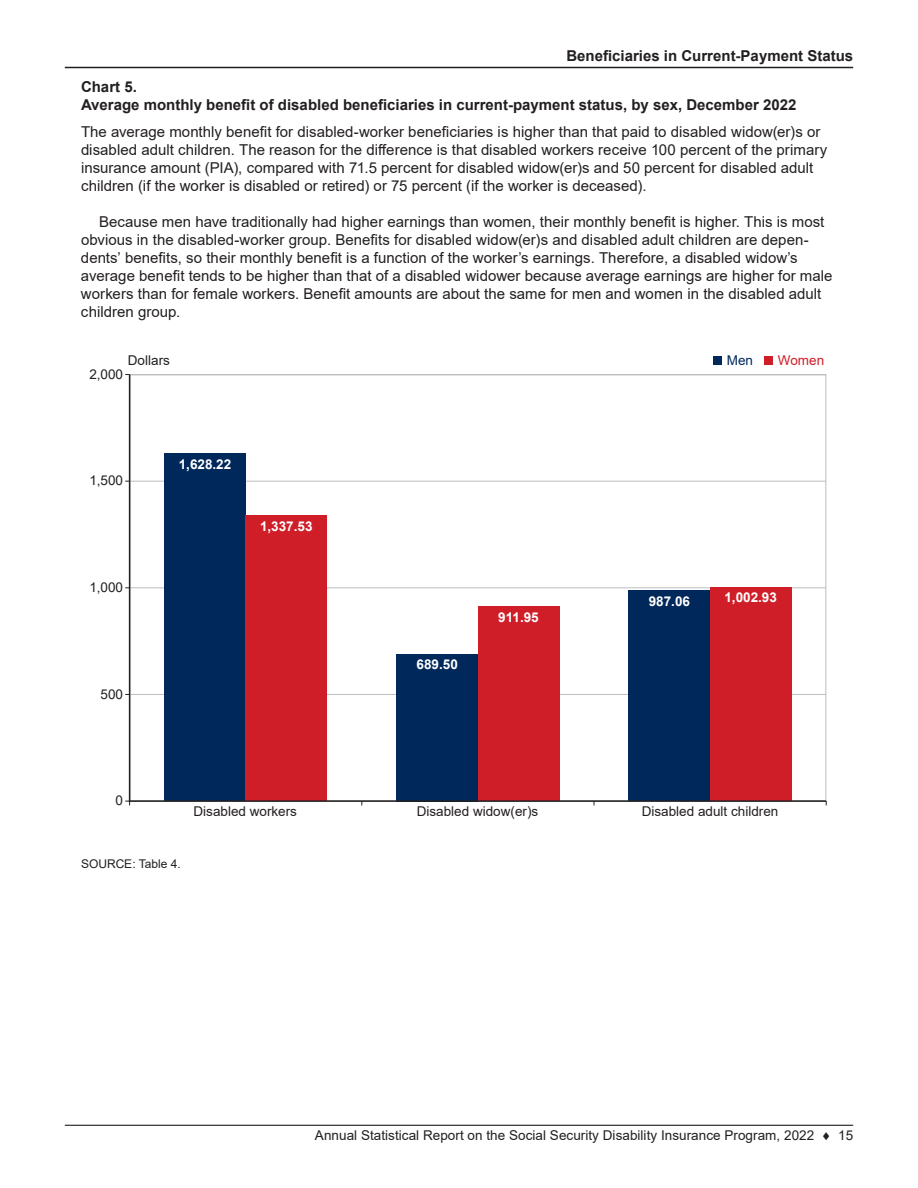
<style>
.page{position:relative;width:918px;height:1188px;background:#fff}
.page>*{position:absolute;margin:0;border:0;box-sizing:border-box;transform-origin:0 0}
.Para{font:15px/18px "Arial";letter-spacing:.005em;color:#231f20}
.ParaFirst{font:15px/18px "Arial";letter-spacing:.005em;color:#231f20}
.Chart_Title{font:700 15px "Arial";color:#231f20}
.t1{font:13.5px "Arial";letter-spacing:.005em;color:#231f20}
.t2{font:700 13.5px "Arial";color:#fff}
.t3{font:13.5px "Arial";color:#d01e29}
.t4{font:13.5px "Arial";color:#00285b}
.Source_Note{font:12px "Arial";color:#231f20}
</style>
<div class="page">
<hr style="left:65px;top:67px;width:788px;height:1px;background:#231f20">
<hr style="left:65px;top:1125px;width:788px;height:1px;background:#231f20">
<hr style="left:130px;top:694px;width:696px;height:1px;background:#bcbdc0">
<hr style="left:130px;top:587px;width:696px;height:1px;background:#bcbdc0">
<hr style="left:130px;top:481px;width:696px;height:1px;background:#bcbdc0">
<hr style="left:130px;top:374px;width:696px;height:1px;background:#bcbdc0">
<div style="left:164px;top:454px;width:82px;height:347px;background:#00285b"></div>
<div style="left:246px;top:516px;width:81px;height:285px;background:#d01e29"></div>
<div style="left:397px;top:654px;width:81px;height:147px;background:#00285b"></div>
<div style="left:478px;top:607px;width:81px;height:194px;background:#d01e29"></div>
<div style="left:629px;top:591px;width:81px;height:210px;background:#00285b"></div>
<div style="left:710px;top:587px;width:81px;height:214px;background:#d01e29"></div>
<hr style="left:129px;top:375px;width:1px;height:427px;background:#231f20">
<hr style="left:129px;top:800px;width:697px;height:2px;background:#231f20">
<div style="left:713px;top:356px;width:8px;height:9px;background:#00285b"></div>
<div style="left:764px;top:356px;width:9px;height:9px;background:#d01e29"></div>
<p class="Chart_Title" style="left:566px;top:45px;width:288px">Beneficiaries in Current-Payment Status</p>
<p class="Chart_Title" style="left:81px;top:76px;width:57px">Chart 5.</p>
<p class="Chart_Title" style="left:81px;top:94px;width:717px">Average monthly benefit of disabled beneficiaries in current-payment status, by sex, December 2022</p>
<p class="ParaFirst" style="left:81px;top:123px;width:748px">The average monthly benefit for disabled-worker beneficiaries is higher than that paid to disabled widow(er)s or disabled adult children. The reason for the difference is that disabled workers receive 100 percent of the primary insurance amount (PIA), compared with 71.5 percent for disabled widow(er)s and 50 percent for disabled adult children (if the worker is disabled or retired) or 75 percent (if the worker is deceased).</p>
<p class="Para" style="left:81px;top:213px;width:753px;text-indent:18px">Because men have traditionally had higher earnings than women, their monthly benefit is higher. This is most obvious in the disabled-worker group. Benefits for disabled widow(er)s and disabled adult children are depen&shy;dents’ benefits, so their monthly benefit is a function of the worker’s earnings. Therefore, a disabled widow’s average benefit tends to be higher than that of a disabled widower because average earnings are higher for male workers than for female workers. Benefit amounts are about the same for men and women in the disabled adult children group.</p>
<p class="t1" style="left:128px;top:351px;width:43px">Dollars</p>
<p class="t1" style="left:89px;top:365px;width:35px">2,000</p>
<p class="t1" style="left:89px;top:471px;width:35px">1,500</p>
<p class="t1" style="left:89px;top:578px;width:35px">1,000</p>
<p class="t2" style="left:179px;top:455px;width:54px">1,628.22</p>
<p class="t2" style="left:260px;top:517px;width:54px">1,337.53</p>
<p class="t1" style="left:101px;top:685px;width:24px">500</p>
<p class="t2" style="left:417px;top:655px;width:43px">689.50</p>
<p class="t2" style="left:498px;top:608px;width:42px">911.95</p>
<p class="t4" style="left:727px;top:351px;width:28px">Men</p>
<p class="t3" style="left:778px;top:351px;width:48px">Women</p>
<p class="t2" style="left:649px;top:592px;width:43px">987.06</p>
<p class="t2" style="left:724px;top:588px;width:54px">1,002.93</p>
<p class="t1" style="left:116px;top:791px;width:9px">0</p>
<p class="t1" style="left:194px;top:802px;width:105px">Disabled workers</p>
<p class="t1" style="left:417px;top:802px;width:123px">Disabled widow(er)s</p>
<p class="t1" style="left:642px;top:802px;width:138px">Disabled adult children</p>
<p class="Source_Note" style="left:81px;top:856px;width:101px">SOURCE: Table 4.</p>
<p class="t1" style="left:315px;top:1126px;width:540px">Annual Statistical Report on the Social Security Disability Insurance Program, 2022 ♦ 15</p>
</div>
